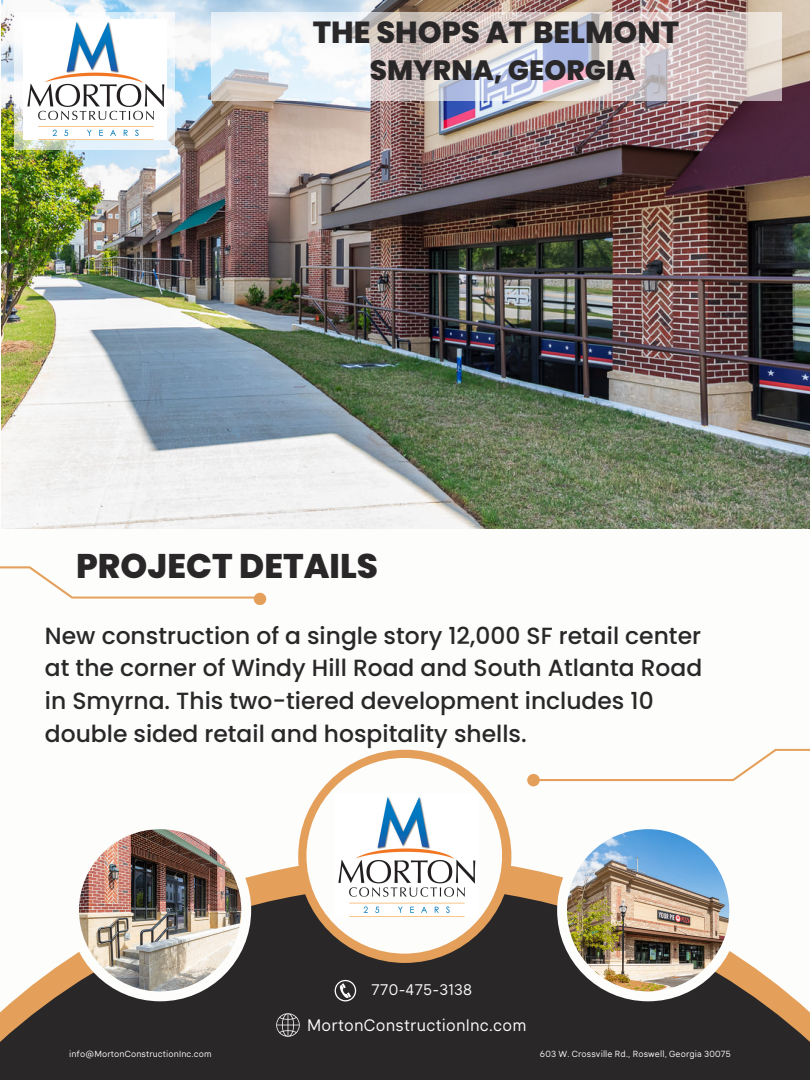
<style>
.page{position:relative;width:810px;height:1080px;background:#fff}
.page>*{position:absolute;margin:0;border:0;box-sizing:border-box;transform-origin:0 0}
.t1{font:800 34.19px "Poppins";color:#292728}
.t2{font:800 30.44px "Poppins";color:#292728}
.t3{font:800 27.94px "Poppins";color:#292728}
.t4{font:500 23.44px/32.6px "Poppins";color:#292728}
.t5{font:16.38px "Klima";letter-spacing:.015em;color:#fdfdfc}
.t6{font:15.12px "Klima";letter-spacing:.015em;color:#fdfdfc}
.t7{font:8.75px "Klima";letter-spacing:.015em;color:#fdfdfc}
</style>
<div class="page">
<svg style="left:245px;top:857px;width:318px;height:29px"></svg>
<svg style="left:0;top:886px;width:810px;height:194px;background:#4f4a46"></svg>
<div style="left:69px;top:819px;width:182px;height:182px;background:#fdfdfc;border-radius:50%"></div>
<div style="left:557px;top:819px;width:182px;height:182px;background:#fdfdfc;border-radius:50%"></div>
<div style="left:298px;top:750px;width:213px;height:213px;background:#e4a05b;border-radius:50%"></div>
<div style="left:306px;top:758px;width:196px;height:196px;background:#fdfdfc;border-radius:50%"></div>
<img style="left:79px;top:829px;width:162px;height:162px;border-radius:50%">
<img style="left:567px;top:829px;width:162px;height:162px;border-radius:50%">
<svg style="left:527px;top:748px;width:283px;height:38px"></svg>
<svg style="left:0;top:566px;width:266px;height:39px"></svg>
<img style="left:338px;top:797px;width:138px;height:116px">
<svg style="left:335px;top:980px;width:21px;height:21px"></svg>
<svg style="left:276px;top:1013px;width:24px;height:24px"></svg>
<img style="left:1px;top:0;width:809px;height:528px">
<svg style="left:211px;top:12px;width:570px;height:89px"></svg>
<svg style="left:14px;top:12px;width:161px;height:138px"></svg>
<img style="left:24px;top:19px;width:142px;height:121px">
<p class="t2" style="left:313px;top:11px;width:368px">THE SHOPS AT BELMONT</p>
<p class="t3" style="left:370px;top:50px;width:267px">SMYRNA, GEORGIA</p>
<h1 class="t1" style="left:76px;top:542px;width:303px">PROJECT DETAILS</h1>
<p class="t4" style="left:45px;top:619px;width:659px">New construction of a single story 12,000 SF retail center at the corner of Windy Hill Road and South Atlanta Road in Smyrna. This two-tiered development includes 10 double sided retail and hospitality shells.</p>
<p class="t6" style="left:371px;top:983px;width:102px">770-475-3138</p>
<p class="t5" style="left:307px;top:1018px;width:221px">MortonConstructionInc.com</p>
<p class="t7" style="left:69px;top:1050px;width:144px">info@MortonConstructionInc.com</p>
<p class="t7" style="left:540px;top:1051px;width:192px">603 W. Crossville Rd., Roswell, Georgia 30075</p>
</div>
